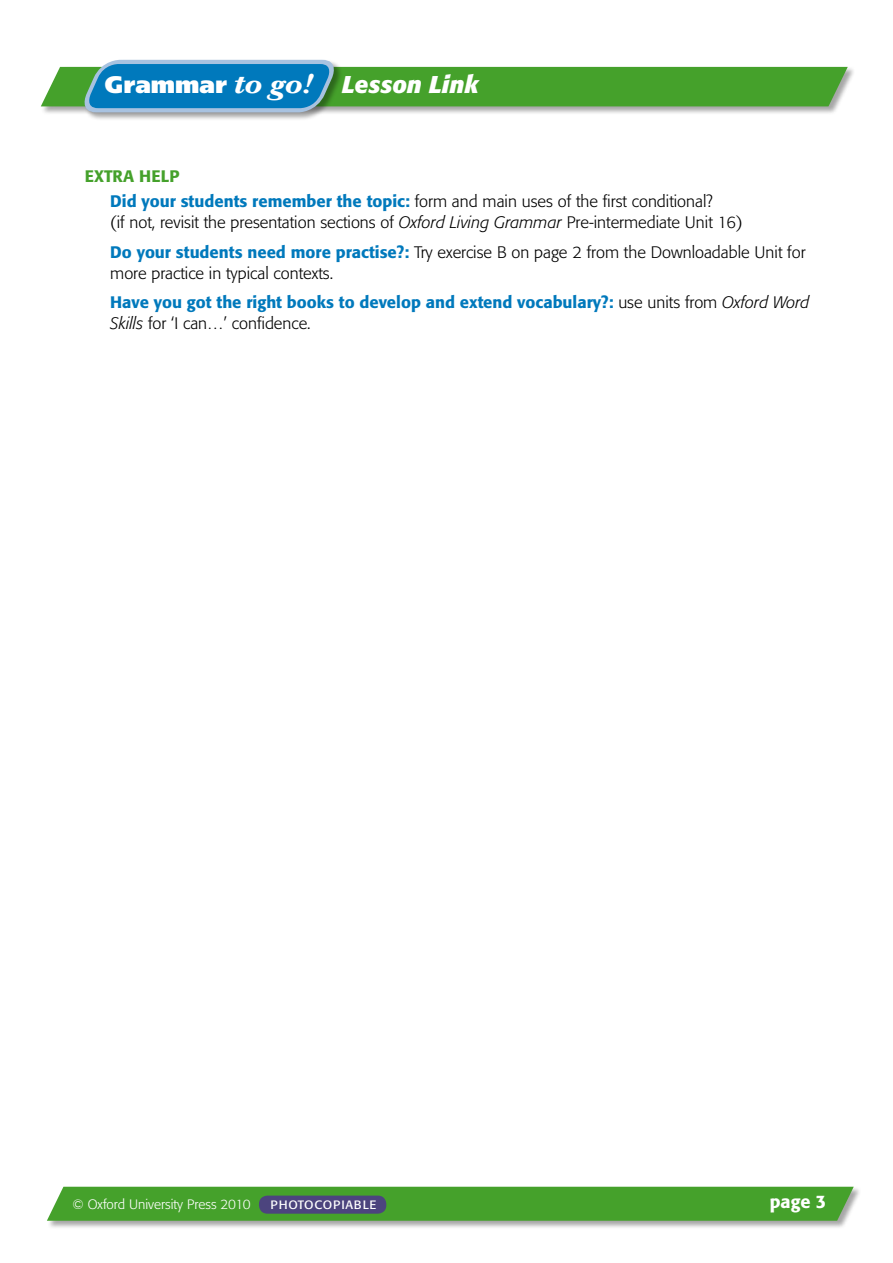
<style>
.page{position:relative;width:893px;height:1263px;background:#fff}
.page>*{position:absolute;margin:0;border:0;box-sizing:border-box;transform-origin:0 0}
.t1{font:italic 700 24px "Formata";color:#fff}
.t2{font:500 18px "Formata";color:#fff}
.t3{font:300 16.5px/25.2px "Formata";color:#000}
.t4{font:500 16.5px/29.5px "Formata";color:#0079bc}
.t5{font:300 13.5px "Formata";color:#fff}
.t6{font:12px "Formata";letter-spacing:.06em;color:#fff;scale:1.05 1}
.s1{font-family:"Frutiger";font-weight:900;font-style:normal;font-size:23.85px}
.s2{font-family:"Baskerville";font-size:29.55px}
.s3{font-weight:500;color:#45a12b}
.s4{font-weight:500;color:#0079bc}
.s5{font-style:italic}
.s6{font-weight:300;color:#000}
.s7{font-weight:300;font-style:italic;color:#000}
</style>
<div class="page">
<div style="left:46px;top:1186px;width:815px;height:43px;background:#000;opacity:.35"></div>
<div style="left:47px;top:1187px;width:807px;height:34px;background:#45a12b"></div>
<div style="left:259px;top:1195px;width:127px;height:19px;background:#4c447e;border-radius:9px"></div>
<div style="left:40px;top:66px;width:815px;height:50px;background:#000;opacity:.35"></div>
<div style="left:84px;top:59px;width:258px;height:62px;background:#000;opacity:.35"></div>
<svg style="left:41px;top:59px;width:807px;height:55px;background:#5fa87f"></svg>
<h1 class="t1" style="left:105px;top:70px;width:375px"><span class="s1">Grammar</span> <span class="s2">to go!</span> Lesson Link</h1>
<p class="t3" style="left:110px;top:164px;width:604px;text-indent:-25px"><span class="s3">EXTRA HELP<br></span><span class="s4">Did your students remember the topic:</span> form and main uses of the first conditional?</p>
<p class="t3" style="left:110px;top:208px;width:697px;line-height:29.5px">(if not, revisit the presentation sections of <span class="s5">Oxford Living Grammar</span> Pre-intermediate Unit 16)<br><span class="s4">Do your students need more practise?:</span> Try exercise B on page 2 from the Downloadable Unit for</p>
<p class="t4" style="left:110px;top:258px;width:701px"><span class="s6">more practice in typical contexts.<br></span>Have you got the right books to develop and extend vocabulary?: <span class="s6">use units from</span> <span class="s7">Oxford Word</span></p>
<p class="t3" style="left:110px;top:311px;width:202px"><span class="s5">Skills</span> for ‘I can…’ confidence.</p>
<p class="t5" style="left:73px;top:1196px;width:180px">© Oxford University Press 2010</p>
<p class="t6" style="left:270px;top:1198px;width:102px">PHOTOCOPIABLE</p>
<p class="t2" style="left:770px;top:1190px;width:58px">page 3</p>
</div>
